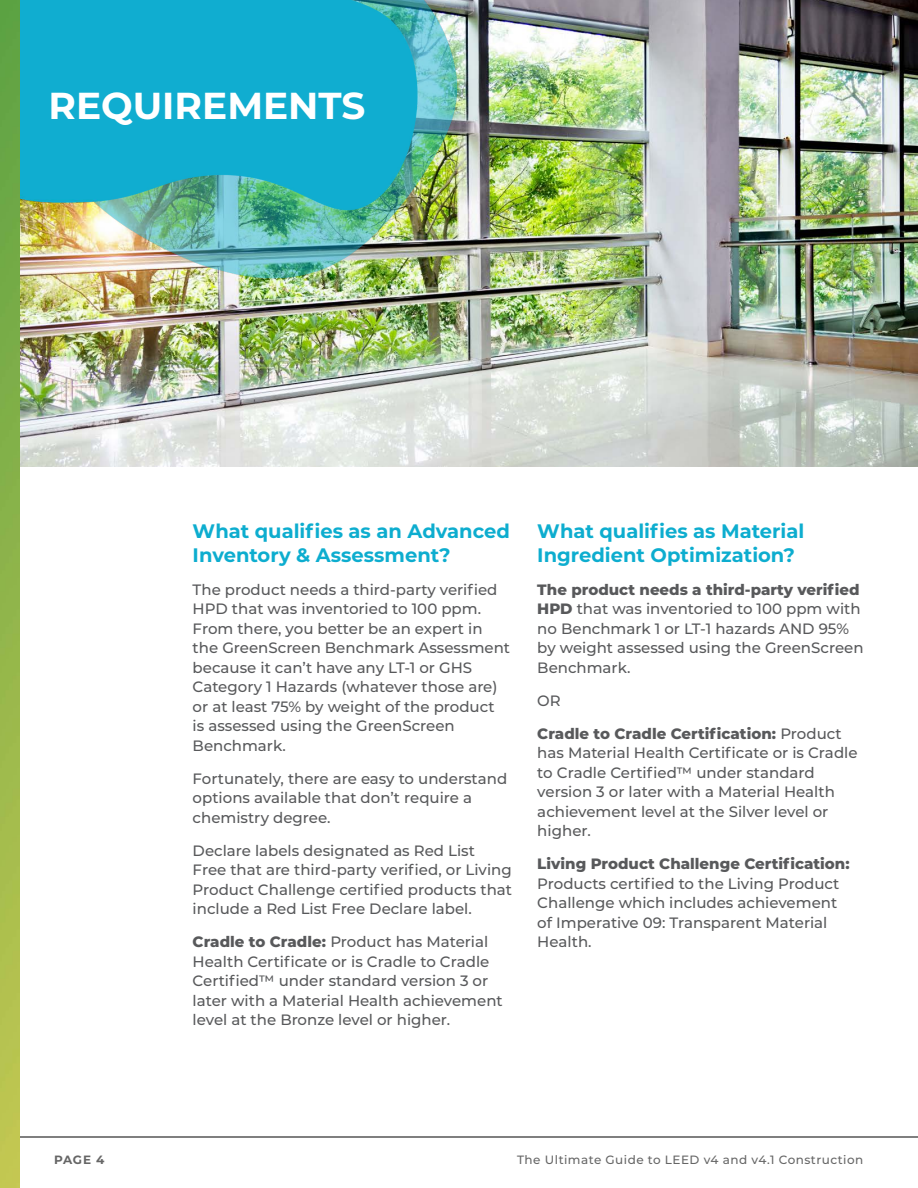
<style>
.page{position:relative;width:918px;height:1188px;background:#fff}
.page>*{position:absolute;margin:0;border:0;box-sizing:border-box;transform-origin:0 0}
.t1{font:700 37.5px "Montserrat";color:#fff}
.t2{font:700 19.5px/23.4px "Montserrat";color:#0dadcf}
.t3{font:500 15px/19.5px "Montserrat";color:#58595b}
.t4{font:800 15px "Montserrat";color:#58595b}
.t5{font:500 12px "Montserrat";letter-spacing:.04em;color:#666}
.t6{font:700 12px "Montserrat";color:#666}
.s1{font-weight:800}
</style>
<div class="page">
<hr style="left:0;top:1137px;width:918px;height:1px;background:#000">
<img style="left:20px;top:0;width:898px;height:467px">
<img style="left:20px;top:0;width:439px;height:284px">
<img style="left:0;top:0;width:20px;height:1188px">
<h1 class="t1" style="left:48px;top:79px;width:319px">REQUIREMENTS</h1>
<h2 class="t2" style="left:193px;top:519px;width:319px">What qualifies as an Advanced<br>Inventory &amp; Assessment?</h2>
<p class="t3" style="left:193px;top:579px;width:319px">The product needs a third-party verified HPD that was inventoried to 100 ppm.<br>From there, you better be an expert in the GreenScreen Benchmark Assessment because it can’t have any LT-1 or GHS Category 1 Hazards (whatever those are) or at least 75% by weight of the product<br>is assessed using the GreenScreen Benchmark.</p>
<p class="t3" style="left:193px;top:768px;width:316px">Fortunately, there are easy to understand options available that don’t require a chemistry degree.</p>
<p class="t3" style="left:193px;top:840px;width:321px">Declare labels designated as Red List Free that are third-party verified, or Living Product Challenge certified products that include a Red List Free Declare label.</p>
<p class="t3" style="left:193px;top:932px;width:312px"><span class="s1">Cradle to Cradle:</span> Product has Material Health Certificate or is Cradle to Cradle Certified™ under standard version 3 or later with a Material Health achievement level at the Bronze level or higher.</p>
<h2 class="t2" style="left:537px;top:519px;width:269px">What qualifies as Material<br>Ingredient Optimization?</h2>
<p class="t3" style="left:537px;top:579px;width:328px"><span class="s1">The product needs a third-party verified HPD</span> that was inventoried to 100 ppm with no Benchmark 1 or LT-1 hazards AND 95% by weight assessed using the GreenScreen Benchmark.</p>
<p class="t3" style="left:537px;top:690px;width:25px">OR</p>
<p class="t3" style="left:537px;top:723px;width:322px"><span class="s1">Cradle to Cradle Certification:</span> Product has Material Health Certificate or is Cradle to Cradle Certified™ under standard version 3 or later with a Material Health achievement level at the Silver level or higher.</p>
<p class="t4" style="left:537px;top:853px;width:314px">Living Product Challenge Certification:</p>
<p class="t3" style="left:537px;top:873px;width:304px">Products certified to the Living Product<br>Challenge which includes achievement of Imperative 09: Transparent Material<br>Health.</p>
<p class="t6" style="left:54px;top:1151px;width:52px">PAGE 4</p>
<p class="t5" style="left:517px;top:1151px;width:348px">The Ultimate Guide to LEED v4 and v4.1 Construction</p>
</div>
